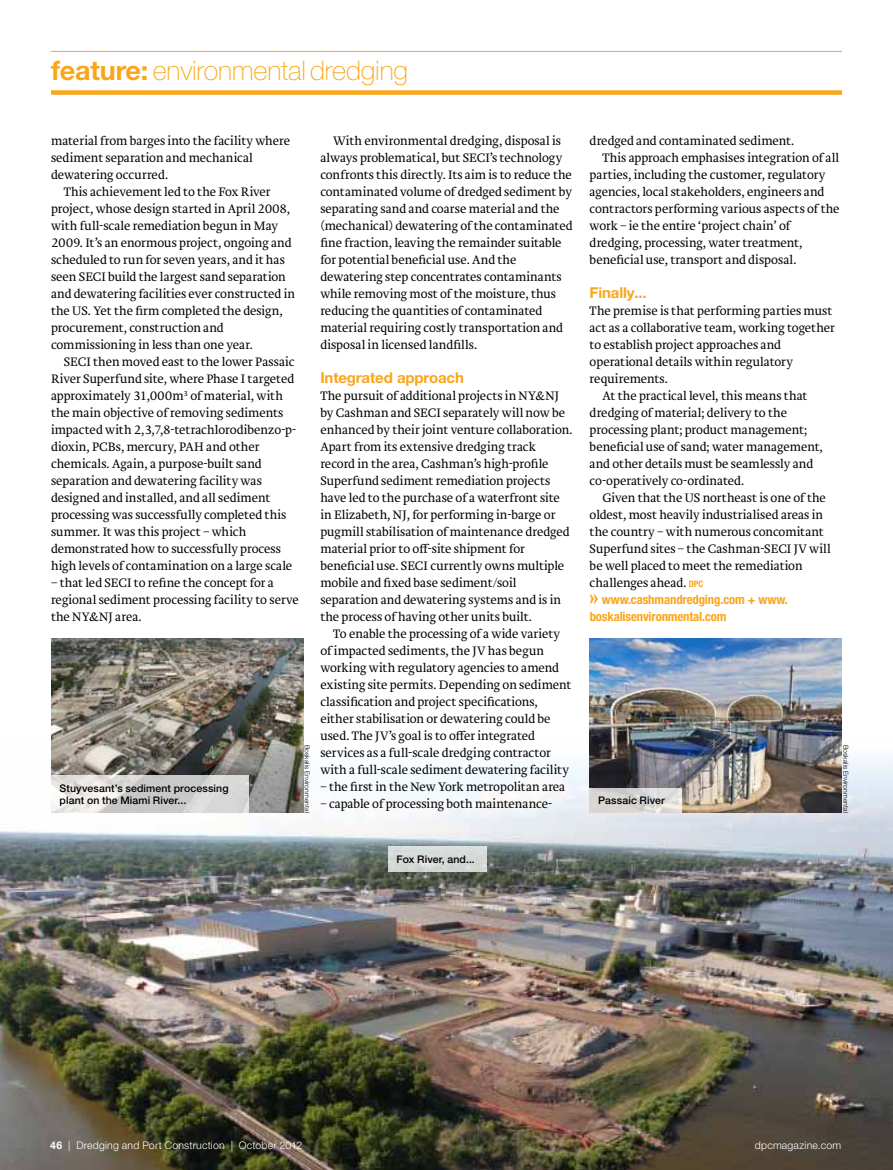
<style>
.page{position:relative;width:893px;height:1170px;background:#fff}
.page>*{position:absolute;margin:0;border:0;box-sizing:border-box;transform-origin:0 0}
.t1{font:100 27px "Helvetica Neue LT Pro";letter-spacing:-.005em;color:#faa61a}
.t2{font:700 15px "Helvetica Neue LT Pro";letter-spacing:-.01em;color:#faa61a}
.t3{font:300 12.75px/17px "Brioni Std";color:#000}
.t4{font:700 condensed 12.75px/17px "Helvetica Neue LT Pro";letter-spacing:-.01em;color:#faa61a}
.t5{font:500 10.5px/12.8px "Helvetica Neue LT Pro";letter-spacing:.01em;color:#000}
.t6{font:300 10.5px "Helvetica Neue LT Pro";letter-spacing:.02em;color:#fff}
.t7{font:300 6.75px "Helvetica Neue LT Pro";letter-spacing:.01em;color:#000}
.s1{font-weight:700}
.s2{font-family:"Helvetica Neue LT Pro";font-weight:700;font-stretch:condensed;font-size:9px;color:#faa61a}
.s3{font-family:"Brioni Std";font-stretch:normal;font-size:18.45px}
</style>
<div class="page">
<img style="left:0;top:738px;width:893px;height:431px">
<div style="left:51px;top:90px;width:791px;height:5px;background:#faa61a"></div>
<hr style="left:51px;top:51px;width:791px;height:1px;background:#faa61a">
<img style="left:590px;top:638px;width:252px;height:174px">
<img style="left:51px;top:638px;width:252px;height:174px">
<svg style="left:51px;top:775px;width:198px;height:37px"></svg>
<div style="left:388px;top:846px;width:99px;height:26px;background:#d6d9d7"></div>
<svg style="left:590px;top:788px;width:92px;height:24px;fill:#dad6d3"></svg>
<h1 class="t1" style="left:51px;top:54px;width:358px"><span class="s1">feature:</span> environmental dredging</h1>
<p class="t3" style="left:51px;top:132px;width:241px">material from barges into the facility where</p>
<p class="t3" style="left:51px;top:149px;width:203px">sediment separation and mechanical</p>
<p class="t3" style="left:51px;top:166px;width:119px">dewatering occurred.</p>
<p class="t3" style="left:64px;top:183px;width:208px">This achievement led to the Fox River</p>
<p class="t3" style="left:51px;top:200px;width:241px">project, whose design started in April 2008,</p>
<p class="t3" style="left:51px;top:217px;width:229px">with full-scale remediation begun in May</p>
<p class="t3" style="left:51px;top:234px;width:242px">2009. It’s an enormous project, ongoing and</p>
<p class="t3" style="left:51px;top:251px;width:235px">scheduled to run for seven years, and it has</p>
<p class="t3" style="left:51px;top:268px;width:236px">seen SECI build the largest sand separation</p>
<p class="t3" style="left:51px;top:285px;width:246px">and dewatering facilities ever constructed in</p>
<p class="t3" style="left:51px;top:302px;width:233px">the US. Yet the firm completed the design,</p>
<p class="t3" style="left:51px;top:319px;width:174px">procurement, construction and</p>
<p class="t3" style="left:51px;top:336px;width:203px">commissioning in less than one year.</p>
<p class="t3" style="left:64px;top:353px;width:232px">SECI then moved east to the lower Passaic</p>
<p class="t3" style="left:51px;top:370px;width:245px">River Superfund site, where Phase I targeted</p>
<p class="t3" style="left:51px;top:387px;width:233px">approximately 31,000m<sup>3</sup> of material, with</p>
<p class="t3" style="left:51px;top:404px;width:234px">the main objective of removing sediments</p>
<p class="t3" style="left:51px;top:421px;width:247px">impacted with 2,3,7,8-tetrachlorodibenzo-p-</p>
<p class="t3" style="left:51px;top:438px;width:210px">dioxin, PCBs, mercury, PAH and other</p>
<p class="t3" style="left:51px;top:455px;width:212px">chemicals. Again, a purpose-built sand</p>
<p class="t3" style="left:51px;top:472px;width:212px">separation and dewatering facility was</p>
<p class="t3" style="left:51px;top:489px;width:221px">designed and installed, and all sediment</p>
<p class="t3" style="left:51px;top:506px;width:237px">processing was successfully completed this</p>
<p class="t3" style="left:51px;top:523px;width:197px">summer. It was this project – which</p>
<p class="t3" style="left:51px;top:540px;width:231px">demonstrated how to successfully process</p>
<p class="t3" style="left:51px;top:557px;width:243px">high levels of contamination on a large scale</p>
<p class="t3" style="left:51px;top:574px;width:249px">– that led SECI to refine the concept for a regional sediment processing facility to serve the NY&amp;NJ area.</p>
<p class="t3" style="left:320px;top:132px;width:254px;text-indent:13px">With environmental dredging, disposal is always problematical, but SECI’s technology confronts this directly. Its aim is to reduce the contaminated volume of dredged sediment by separating sand and coarse material and the (mechanical) dewatering of the contaminated fine fraction, leaving the remainder suitable for potential beneficial use. And the dewatering step concentrates contaminants while removing most of the moisture, thus reducing the quantities of contaminated material requiring costly transportation and disposal in licensed landfills.</p>
<p class="t2" style="left:320px;top:368px;width:145px">Integrated approach</p>
<p class="t3" style="left:320px;top:387px;width:254px">The pursuit of additional projects in NY&amp;NJ by Cashman and SECI separately will now be enhanced by their joint venture collaboration.<br>Apart from its extensive dredging track record in the area, Cashman’s high-profile Superfund sediment remediation projects have led to the purchase of a waterfront site in Elizabeth, NJ, for performing in-barge or pugmill stabilisation of maintenance dredged material prior to off-site shipment for beneficial use. SECI currently owns multiple mobile and fixed base sediment/soil separation and dewatering systems and is in the process of having other units built.</p>
<p class="t3" style="left:320px;top:625px;width:253px;text-indent:13px">To enable the processing of a wide variety of impacted sediments, the JV has begun working with regulatory agencies to amend existing site permits. Depending on sediment classification and project specifications, either stabilisation or dewatering could be used. The JV’s goal is to offer integrated services as a full-scale dredging contractor with a full-scale sediment dewatering facility</p>
<p class="t3" style="left:320px;top:779px;width:246px">– the first in the New York metropolitan area</p>
<p class="t3" style="left:320px;top:796px;width:234px">– capable of processing both maintenance-</p>
<p class="t3" style="left:590px;top:132px;width:206px">dredged and contaminated sediment.</p>
<p class="t3" style="left:602px;top:149px;width:238px">This approach emphasises integration of all</p>
<p class="t3" style="left:590px;top:166px;width:237px">parties, including the customer, regulatory</p>
<p class="t3" style="left:590px;top:183px;width:236px">agencies, local stakeholders, engineers and</p>
<p class="t3" style="left:590px;top:200px;width:251px">contractors performing various aspects of the</p>
<p class="t3" style="left:590px;top:217px;width:202px">work – ie the entire ‘project chain’ of</p>
<p class="t3" style="left:590px;top:234px;width:214px">dredging, processing, water treatment,</p>
<p class="t3" style="left:590px;top:251px;width:208px">beneficial use, transport and disposal.</p>
<p class="t2" style="left:590px;top:283px;width:58px">Finally...</p>
<p class="t3" style="left:590px;top:302px;width:244px">The premise is that performing parties must</p>
<p class="t3" style="left:590px;top:319px;width:247px">act as a collaborative team, working together</p>
<p class="t3" style="left:590px;top:336px;width:193px">to establish project approaches and</p>
<p class="t3" style="left:590px;top:353px;width:205px">operational details within regulatory</p>
<p class="t3" style="left:590px;top:370px;width:80px">requirements.</p>
<p class="t3" style="left:602px;top:387px;width:206px">At the practical level, this means that</p>
<p class="t3" style="left:590px;top:404px;width:199px">dredging of material; delivery to the</p>
<p class="t3" style="left:590px;top:421px;width:219px">processing plant; product management;</p>
<p class="t3" style="left:590px;top:438px;width:235px">beneficial use of sand; water management,</p>
<p class="t3" style="left:590px;top:455px;width:225px">and other details must be seamlessly and</p>
<p class="t3" style="left:590px;top:472px;width:156px">co-operatively co-ordinated.</p>
<p class="t3" style="left:602px;top:489px;width:225px">Given that the US northeast is one of the</p>
<p class="t3" style="left:590px;top:506px;width:235px">oldest, most heavily industrialised areas in</p>
<p class="t3" style="left:590px;top:523px;width:236px">the country – with numerous concomitant</p>
<p class="t3" style="left:590px;top:540px;width:243px">Superfund sites – the Cashman-SECI JV will</p>
<p class="t3" style="left:590px;top:557px;width:214px">be well placed to meet the remediation</p>
<p class="t3" style="left:590px;top:574px;width:115px">challenges ahead. <span class="s2">DPC</span></p>
<p class="t4" style="left:590px;top:591px;width:200px"><span class="s3">»</span> www.cashmandredging.com + www. boskalisenvironmental.com</p>
<p class="t7" style="left:311px;top:744px;width:70px;rotate:90deg">Boskalis Environmental</p>
<p class="t7" style="left:850px;top:744px;width:70px;rotate:90deg">Boskalis Environmental</p>
<p class="t5" style="left:60px;top:781px;width:171px">Stuyvesant’s sediment processing plant on the Miami River...</p>
<p class="t5" style="left:598px;top:793px;width:68px">Passaic River</p>
<p class="t5" style="left:396px;top:852px;width:80px">Fox River, and...</p>
<p class="t6" style="left:50px;top:1138px;width:254px"><span class="s1">46</span> | Dredging and Port Construction | October 2012</p>
<p class="t6" style="left:755px;top:1138px;width:88px">dpcmagazine.com</p>
</div>
